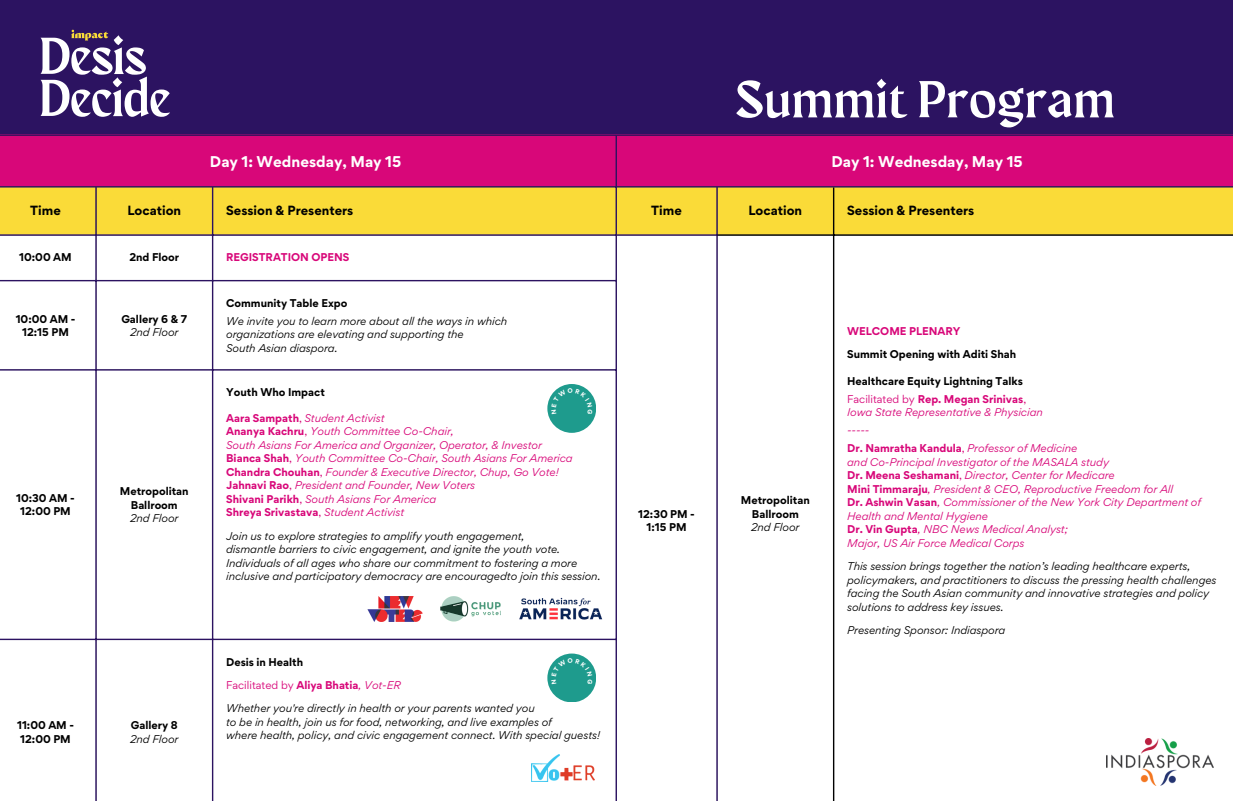
<style>
.page{position:relative;width:1233px;height:801px;background:#2c1361}
.page>*{position:absolute;margin:0;border:0;box-sizing:border-box;transform-origin:0 0}
.t1{font:51.9px "Maragsa Display";letter-spacing:.03em;color:#fff}
.t2{font:700 13.9px "Gordita";color:#fff}
.t3{font:700 11.9px "Gordita";color:#000}
.t4{font:italic 10.1px/13.5px "Gordita";color:#000}
.t5{font:italic 10.1px/13.5px "Gordita";color:#d80779}
.t6{font:700 10.1px/13.5px "Gordita";color:#000;text-align:center}
.t7{font:700 10.1px "Gordita";color:#d80779}
.t8{font:10.1px "Gordita";color:#d80779}
.s1{font-weight:700;font-style:normal}
.s2{font-style:normal}
.s3{font-weight:400}
.s4{font-weight:400;font-style:italic}
.s5{font-weight:700}
.s6{font-style:italic}
</style>
<div class="page">
<svg style="left:71px;top:30px;width:37px;height:10px"></svg>
<div style="left:616px;top:135px;width:617px;height:52px;background:#d80779"></div>
<div style="left:617px;top:236px;width:615px;height:564px;background:#fff"></div>
<hr style="left:716px;top:188px;width:2px;height:613px;background:#2c1361">
<hr style="left:1232px;top:136px;width:1px;height:50px;background:#2c1361">
<hr style="left:615px;top:134px;width:618px;height:2px;background:#2c1361">
<hr style="left:615px;top:186px;width:618px;height:2px;background:#2c1361">
<hr style="left:833px;top:188px;width:1px;height:613px;background:#000">
<hr style="left:1232px;top:188px;width:1px;height:613px;background:#000">
<hr style="left:718px;top:234px;width:515px;height:2px;background:#000">
<hr style="left:718px;top:800px;width:515px;height:1px;background:#000">
<div style="left:0;top:135px;width:616px;height:52px;background:#d80779"></div>
<div style="left:1px;top:187px;width:1232px;height:48px;background:#fadb38"></div>
<div style="left:1px;top:236px;width:615px;height:564px;background:#fff"></div>
<hr style="left:0;top:136px;width:1px;height:665px;background:#2c1361">
<hr style="left:95px;top:188px;width:2px;height:613px;background:#2c1361">
<hr style="left:212px;top:188px;width:1px;height:613px;background:#2c1361">
<hr style="left:616px;top:136px;width:1px;height:665px;background:#2c1361">
<hr style="left:0;top:134px;width:617px;height:2px;background:#2c1361">
<hr style="left:0;top:186px;width:617px;height:2px;background:#2c1361">
<hr style="left:0;top:234px;width:617px;height:2px;background:#2c1361">
<hr style="left:0;top:280px;width:617px;height:1px;background:#2c1361">
<hr style="left:0;top:369px;width:617px;height:2px;background:#2c1361">
<hr style="left:0;top:639px;width:617px;height:1px;background:#2c1361">
<img style="left:367px;top:596px;width:56px;height:26px">
<img style="left:440px;top:596px;width:61px;height:26px">
<img style="left:518px;top:596px;width:85px;height:26px">
<img style="left:532px;top:755px;width:62px;height:26px">
<img style="left:1107px;top:739px;width:107px;height:47px">
<div style="left:547px;top:384px;width:49px;height:49px;background:#1e9b8d;border-radius:50%"></div>
<div style="left:547px;top:654px;width:49px;height:48px;background:#1e9b8d;border-radius:50%"></div>
<svg style="left:551px;top:388px;width:42px;height:8px"></svg>
<svg style="left:551px;top:658px;width:42px;height:8px"></svg>
<h1 class="t1" style="left:40px;top:34px;width:108px">Desis</h1>
<p class="t1" style="left:40px;top:76px;width:132px">Decide</p>
<p class="t2" style="left:210px;top:152px;width:193px">Day 1: Wednesday, May 15</p>
<p class="t3" style="left:30px;top:202px;width:32px">Time</p>
<p class="t3" style="left:127px;top:202px;width:55px">Location</p>
<p class="t3" style="left:226px;top:202px;width:129px">Session &amp; Presenters</p>
<p class="t6" style="left:19px;top:250px;width:54px">10:00 AM</p>
<p class="t6" style="left:129px;top:250px;width:51px">2nd Floor</p>
<p class="t7" style="left:226px;top:251px;width:125px">REGISTRATION OPENS</p>
<p class="t6" style="left:16px;top:312px;width:61px">10:00 AM -<br>12:15 PM</p>
<p class="t6" style="left:121px;top:312px;width:67px">Gallery 6 &amp; 7</p>
<p class="t4" style="left:130px;top:325px;width:50px">2nd Floor</p>
<p class="t6" style="left:16px;top:491px;width:60px">10:30 AM -<br>12:00 PM</p>
<p class="t6" style="left:120px;top:484px;width:70px">Metropolitan<br>Ballroom</p>
<p class="t4" style="left:130px;top:511px;width:50px">2nd Floor</p>
<p class="t6" style="left:17px;top:719px;width:58px">11:00 AM -<br>12:00 PM</p>
<p class="t6" style="left:131px;top:719px;width:48px">Gallery 8</p>
<p class="t4" style="left:130px;top:732px;width:50px">2nd Floor</p>
<p class="t6" style="left:226px;top:296px;width:123px">Community Table Expo</p>
<p class="t4" style="left:226px;top:314px;width:283px">We invite you to learn more about all the ways in which</p>
<p class="t4" style="left:226px;top:328px;width:239px">organizations are elevating and supporting the</p>
<p class="t4" style="left:226px;top:341px;width:113px">South Asian diaspora.</p>
<p class="t6" style="left:226px;top:385px;width:100px">Youth Who Impact</p>
<p class="t5" style="left:226px;top:411px;width:160px"><span class="s1">Aara Sampath</span><span class="s2">,</span> Student Activist</p>
<p class="t5" style="left:226px;top:425px;width:229px"><span class="s1">Ananya Kachru</span><span class="s2">,</span> Youth Committee Co-Chair,</p>
<p class="t5" style="left:226px;top:438px;width:317px">South Asians For America and Organizer, Operator, &amp; Investor</p>
<p class="t5" style="left:226px;top:452px;width:348px"><span class="s1">Bianca Shah</span><span class="s2">,</span> Youth Committee Co-Chair, South Asians For America</p>
<p class="t5" style="left:226px;top:465px;width:334px"><span class="s1">Chandra Chouhan</span><span class="s2">,</span> Founder &amp; Executive Director, Chup, Go Vote!</p>
<p class="t5" style="left:226px;top:479px;width:251px"><span class="s1">Jahnavi Rao</span><span class="s2">,</span> President and Founder, New Voters</p>
<p class="t5" style="left:226px;top:492px;width:212px"><span class="s1">Shivani Parikh</span><span class="s2">,</span> South Asians For America</p>
<p class="t7" style="left:226px;top:506px;width:179px">Shreya Srivastava<span class="s3">,</span> <span class="s4">Student Activist</span></p>
<p class="t4" style="left:226px;top:529px;width:300px">Join us to explore strategies to amplify youth engagement,</p>
<p class="t4" style="left:226px;top:542px;width:335px">dismantle barriers to civic engagement, and ignite the youth vote.</p>
<p class="t4" style="left:226px;top:556px;width:376px">Individuals of all ages who share our commitment to fostering a more inclusive and participatory democracy are encouragedto join this session.</p>
<p class="t6" style="left:226px;top:655px;width:79px">Desis in Health</p>
<p class="t8" style="left:226px;top:678px;width:176px">Facilitated by <span class="s5">Aliya Bhatia</span><span class="s6">, Vot-ER</span></p>
<p class="t4" style="left:226px;top:701px;width:310px">Whether you're directly in health or your parents wanted you</p>
<p class="t4" style="left:226px;top:715px;width:327px">to be in health, join us for food, networking, and live examples of</p>
<p class="t4" style="left:226px;top:728px;width:375px">where health, policy, and civic engagement connect. With special guests!</p>
<p class="t1" style="left:736px;top:77px;width:380px">Summit Program</p>
<h1 class="t2" style="left:831px;top:152px;width:193px">Day 1: Wednesday, May 15</h1>
<h1 class="t3" style="left:651px;top:202px;width:32px">Time</h1>
<p class="t3" style="left:748px;top:202px;width:55px">Location</p>
<p class="t3" style="left:847px;top:202px;width:129px">Session &amp; Presenters</p>
<p class="t6" style="left:638px;top:507px;width:58px">12:30 PM -<br>1:15 PM</p>
<p class="t6" style="left:741px;top:493px;width:70px">Metropolitan<br>Ballroom</p>
<p class="t4" style="left:751px;top:520px;width:50px">2nd Floor</p>
<p class="t7" style="left:847px;top:324px;width:115px">WELCOME PLENARY</p>
<p class="t6" style="left:847px;top:347px;width:171px">Summit Opening with Aditi Shah</p>
<p class="t6" style="left:847px;top:374px;width:177px">Healthcare Equity Lightning Talks</p>
<p class="t7" style="left:847px;top:392px;width:181px"><span class="s3">Facilitated by</span> Rep. Megan Srinivas<span class="s3">,</span></p>
<p class="t5" style="left:847px;top:406px;width:197px">Iowa State Representative &amp; Physician</p>
<p class="t5" style="left:847px;top:424px;width:24px">-----</p>
<p class="t5" style="left:847px;top:442px;width:232px"><span class="s1">Dr. Namratha Kandula</span><span class="s2">,</span> Professor of Medicine</p>
<p class="t5" style="left:847px;top:455px;width:263px">and Co-Principal Investigator of the MASALA study</p>
<p class="t5" style="left:847px;top:469px;width:269px"><span class="s1">Dr. Meena Seshamani</span><span class="s2">,</span> Director, Center for Medicare</p>
<p class="t5" style="left:847px;top:482px;width:327px"><span class="s1">Mini Timmaraju</span>, President &amp; CEO, Reproductive Freedom for All</p>
<p class="t5" style="left:847px;top:496px;width:355px"><span class="s1">Dr. Ashwin Vasan</span>, Commissioner of the New York City Department of<br>Health and Mental Hygiene</p>
<p class="t5" style="left:847px;top:523px;width:222px"><span class="s1">Dr. Vin Gupta</span>, NBC News Medical Analyst;</p>
<p class="t5" style="left:847px;top:536px;width:179px">Major, US Air Force Medical Corps</p>
<p class="t4" style="left:847px;top:559px;width:371px">This session brings together the nation’s leading healthcare experts, policymakers, and practitioners to discuss the pressing health challenges facing the South Asian community and innovative strategies and policy solutions to address key issues.</p>
<p class="t4" style="left:847px;top:623px;width:160px">Presenting Sponsor: Indiaspora</p>
</div>
